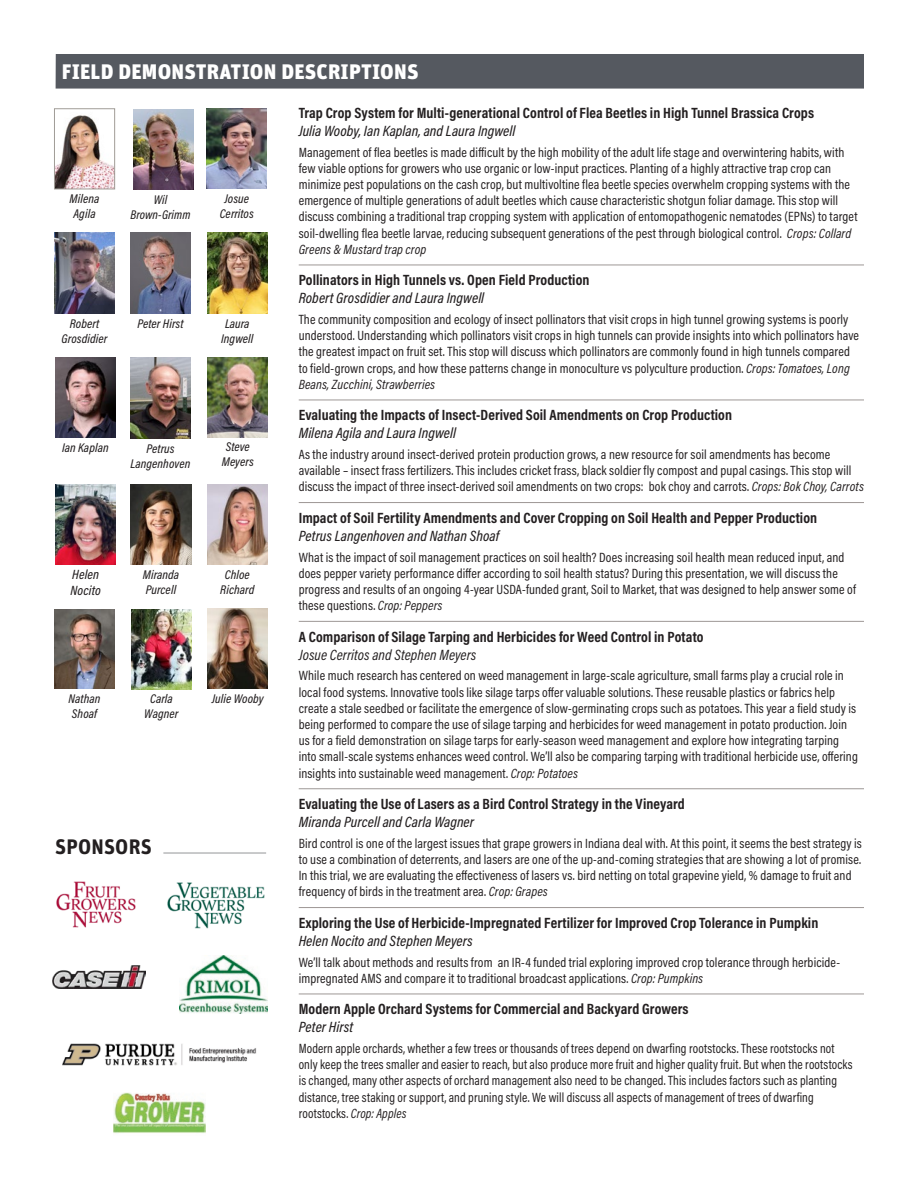
<style>
.page{position:relative;width:918px;height:1188px;background:#fff}
.page>*{position:absolute;margin:0;border:0;box-sizing:border-box;transform-origin:0 0}
.t1{font:900 21px "Unit Pro";letter-spacing:.01em;color:#fff}
.t2{font:700 21px "Unit Pro";letter-spacing:.01em;color:#231f20}
.t3{font:15px/18px "Acumin Variable Concept";letter-spacing:-.07em;color:#231f20}
.t4{font:13.5px/16.2px "Acumin Variable Concept";letter-spacing:-.085em;color:#231f20}
.t5{font:13.5px/16.2px "Acumin Variable Concept";letter-spacing:-.085em;color:#231f20;scale:.96 1}
.t6{font:12.75px/15px "Acumin Variable Concept";letter-spacing:-.085em;color:#231f20;text-align:center}
.t7{font:12.75px/15px "Acumin Variable Concept";letter-spacing:-.12em;color:#231f20;text-align:center}
</style>
<div class="page">
<hr style="left:299px;top:265px;width:565px;height:1px;background:#9d9795">
<hr style="left:299px;top:400px;width:565px;height:1px;background:#9d9795">
<hr style="left:299px;top:502px;width:565px;height:1px;background:#9d9795">
<hr style="left:299px;top:621px;width:565px;height:1px;background:#9d9795">
<hr style="left:299px;top:788px;width:565px;height:1px;background:#9d9795">
<hr style="left:299px;top:907px;width:565px;height:1px;background:#9d9795">
<hr style="left:299px;top:994px;width:565px;height:1px;background:#9d9795">
<div style="left:56px;top:54px;width:808px;height:35px;background:#555960"></div>
<img style="left:133px;top:109px;width:60px;height:81px">
<img style="left:207px;top:109px;width:60px;height:80px">
<img style="left:130px;top:233px;width:61px;height:80px">
<img style="left:54px;top:233px;width:61px;height:80px">
<img style="left:56px;top:358px;width:59px;height:80px">
<img style="left:208px;top:358px;width:60px;height:80px">
<img style="left:56px;top:484px;width:60px;height:80px">
<img style="left:208px;top:609px;width:60px;height:80px">
<img style="left:55px;top:609px;width:60px;height:80px">
<img style="left:207px;top:233px;width:60px;height:80px">
<img style="left:130px;top:358px;width:61px;height:80px">
<img style="left:131px;top:484px;width:60px;height:81px">
<img style="left:56px;top:115px;width:57px;height:72px">
<div style="left:54px;top:108px;width:61px;height:81px;border:1px solid #a19d97"></div>
<img style="left:131px;top:609px;width:61px;height:80px">
<img style="left:53px;top:966px;width:92px;height:22px">
<img style="left:56px;top:881px;width:80px;height:47px">
<img style="left:167px;top:882px;width:98px;height:47px">
<img style="left:207px;top:485px;width:60px;height:80px">
<img style="left:63px;top:1043px;width:194px;height:23px">
<img style="left:114px;top:1092px;width:91px;height:42px">
<hr style="left:163px;top:853px;width:103px;height:1px;background:#939598">
<img style="left:179px;top:955px;width:89px;height:58px">
<h1 class="t1" style="left:62px;top:56px;width:358px">FIELD DEMONSTRATION DESCRIPTIONS</h1>
<p class="t6" style="left:70px;top:191px;width:33px">Milena<br>Agila</p>
<p class="t7" style="left:130px;top:191px;width:64px">Wil<br>Brown-Grimm</p>
<p class="t6" style="left:220px;top:191px;width:37px">Josue<br>Cerritos</p>
<p class="t6" style="left:62px;top:315px;width:48px">Robert<br>Grosdidier</p>
<p class="t6" style="left:137px;top:315px;width:48px">Peter Hirst</p>
<p class="t6" style="left:221px;top:315px;width:34px">Laura<br>Ingwell</p>
<p class="t6" style="left:62px;top:439px;width:50px">Ian Kaplan</p>
<p class="t6" style="left:222px;top:439px;width:34px">Steve<br>Meyers</p>
<p class="t6" style="left:131px;top:440px;width:63px">Petrus<br>Langenhoven</p>
<p class="t4" style="left:70px;top:565px;width:33px">Helen<br>Nocito</p>
<p class="t6" style="left:143px;top:566px;width:39px;text-align:left">Miranda<br>Purcell</p>
<p class="t6" style="left:220px;top:566px;width:37px">Chloe<br>Richard</p>
<p class="t6" style="left:69px;top:690px;width:35px;text-align:left">Nathan<br>Shoaf</p>
<p class="t6" style="left:212px;top:690px;width:55px">Julie Wooby</p>
<p class="t6" style="left:144px;top:691px;width:36px">Carla<br>Wagner</p>
<h1 class="t2" style="left:55px;top:831px;width:98px">SPONSORS</h1>
<p class="t3" style="left:299px;top:103px;width:517px">Trap Crop System for Multi-generational Control of Flea Beetles in High Tunnel Brassica Crops<br>Julia Wooby, Ian Kaplan, and Laura Ingwell</p>
<p class="t4" style="left:299px;top:143px;width:561px">Management of flea beetles is made difficult by the high mobility of the adult life stage and overwintering habits, with few viable options for growers who use organic or low-input practices. Planting of a highly attractive trap crop can minimize pest populations on the cash crop, but multivoltine flea beetle species overwhelm cropping systems with the emergence of multiple generations of adult beetles which cause characteristic shotgun foliar damage. This stop will discuss combining a traditional trap cropping system with application of entomopathogenic nematodes (EPNs) to target soil-dwelling flea beetle larvae, reducing subsequent generations of the pest through biological control. Crops: Collard Greens &amp; Mustard trap crop</p>
<p class="t3" style="left:299px;top:270px;width:293px">Pollinators in High Tunnels vs. Open Field Production<br>Robert Grosdidier and Laura Ingwell</p>
<p class="t4" style="left:299px;top:311px;width:563px">The community composition and ecology of insect pollinators that visit crops in high tunnel growing systems is poorly understood. Understanding which pollinators visit crops in high tunnels can provide insights into which pollinators have the greatest impact on fruit set. This stop will discuss which pollinators are commonly found in high tunnels compared to field-grown crops, and how these patterns change in monoculture vs polyculture production. Crops: Tomatoes, Long Beans, Zucchini, Strawberries</p>
<p class="t3" style="left:299px;top:405px;width:436px">Evaluating the Impacts of Insect-Derived Soil Amendments on Crop Production<br>Milena Agila and Laura Ingwell</p>
<p class="t4" style="left:299px;top:446px;width:568px">As the industry around insect-derived protein production grows, a new resource for soil amendments has become available – insect frass fertilizers. This includes cricket frass, black soldier fly compost and pupal casings. This stop will discuss the impact of three insect-derived soil amendments on two crops: bok choy and carrots. Crops: Bok Choy, Carrots</p>
<p class="t3" style="left:299px;top:508px;width:521px">Impact of Soil Fertility Amendments and Cover Cropping on Soil Health and Pepper Production<br>Petrus Langenhoven and Nathan Shoaf</p>
<p class="t4" style="left:299px;top:548px;width:559px">What is the impact of soil management practices on soil health? Does increasing soil health mean reduced input, and does pepper variety performance differ according to soil health status? During this presentation, we will discuss the progress and results of an ongoing 4-year USDA-funded grant, Soil to Market, that was designed to help answer some of these questions. Crop: Peppers</p>
<p class="t3" style="left:299px;top:627px;width:408px">A Comparison of Silage Tarping and Herbicides for Weed Control in Potato<br>Josue Cerritos and Stephen Meyers</p>
<p class="t4" style="left:299px;top:667px;width:562px">While much research has centered on weed management in large-scale agriculture, small farms play a crucial role in local food systems. Innovative tools like silage tarps offer valuable solutions. These reusable plastics or fabrics help create a stale seedbed or facilitate the emergence of slow-germinating crops such as potatoes. This year a field study is being performed to compare the use of silage tarping and herbicides for weed management in potato production. Join us for a field demonstration on silage tarps for early-season weed management and explore how integrating tarping into small-scale systems enhances weed control. We’ll also be comparing tarping with traditional herbicide use, offering insights into sustainable weed management. Crop: Potatoes</p>
<p class="t3" style="left:299px;top:794px;width:389px">Evaluating the Use of Lasers as a Bird Control Strategy in the Vineyard<br>Miranda Purcell and Carla Wagner</p>
<p class="t4" style="left:299px;top:834px;width:566px">Bird control is one of the largest issues that grape growers in Indiana deal with. At this point, it seems the best strategy is to use a combination of deterrents, and lasers are one of the up-and-coming strategies that are showing a lot of promise.<br>In this trial, we are evaluating the effectiveness of lasers vs. bird netting on total grapevine yield, % damage to fruit and frequency of birds in the treatment area. Crop: Grapes</p>
<p class="t3" style="left:299px;top:913px;width:522px">Exploring the Use of Herbicide-Impregnated Fertilizer for Improved Crop Tolerance in Pumpkin<br>Helen Nocito and Stephen Meyers</p>
<p class="t4" style="left:299px;top:953px;width:544px">We’ll talk about methods and results from an IR-4 funded trial exploring improved crop tolerance through herbicide&shy;impregnated AMS and compare it to traditional broadcast applications. Crop: Pumpkins</p>
<p class="t3" style="left:299px;top:999px;width:392px">Modern Apple Orchard Systems for Commercial and Backyard Growers<br>Peter Hirst</p>
<p class="t5" style="left:299px;top:1040px;width:580px">Modern apple orchards, whether a few trees or thousands of trees depend on dwarfing rootstocks. These rootstocks not only keep the trees smaller and easier to reach, but also produce more fruit and higher quality fruit. But when the rootstocks is changed, many other aspects of orchard management also need to be changed. This includes factors such as planting distance, tree staking or support, and pruning style. We will discuss all aspects of management of trees of dwarfing rootstocks. Crop: Apples</p>
</div>
